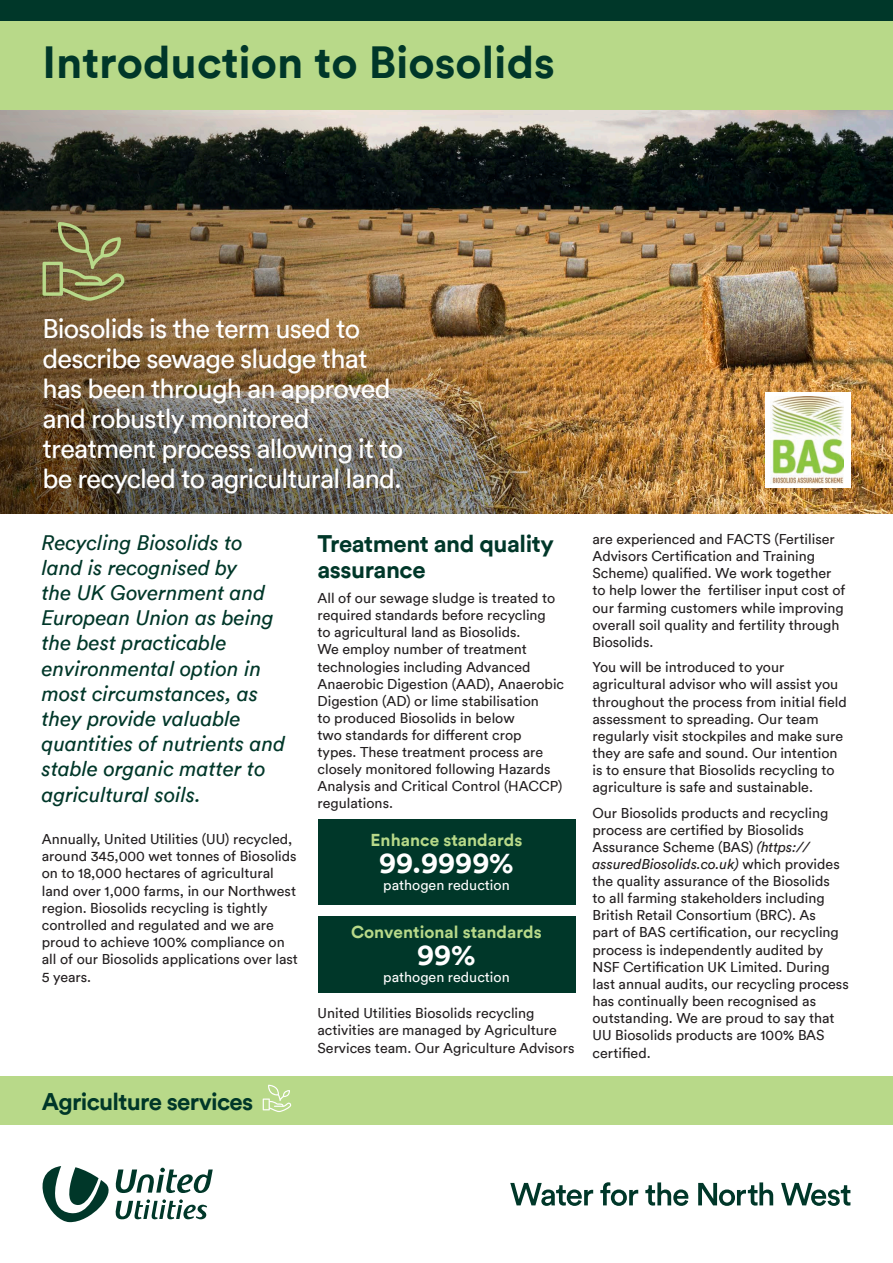
<style>
.page{position:relative;width:893px;height:1263px;background:#fff}
.page>*{position:absolute;margin:0;border:0;box-sizing:border-box;transform-origin:0 0}
.t1{font:700 45px "Circular TT";color:#003729}
.t2{font:700 29.25px "Circular TT";color:#fff}
.t3{font:27px/30px "Circular TT";letter-spacing:-.03em;color:#fff}
.t4{font:700 24.15px "Circular TT";letter-spacing:-.03em;color:#003729}
.t5{font:700 24px/25.5px "Circular TT";letter-spacing:-.02em;color:#003729}
.t6{font:italic 21px/25.2px "Circular TT";color:#003729}
.t7{font:700 17.25px "Circular TT";color:#b8d989}
.t8{font:14.25px/17.1px "Circular TT";color:#231f20}
.t9{font:14.25px "Circular TT";color:#fff}
.s1{font-style:italic}
</style>
<div class="page">
<div style="left:0;top:0;width:893px;height:86px;background:#003729"></div>
<div style="left:0;top:21px;width:893px;height:90px;background:#b8d989"></div>
<div style="left:0;top:1076px;width:893px;height:49px;background:#b8d989"></div>
<svg style="left:263px;top:1085px;width:28px;height:27px"></svg>
<svg style="left:510px;top:1182px;width:340px;height:24px"></svg>
<svg style="left:43px;top:1166px;width:170px;height:56px"></svg>
<img style="left:755px;top:111px;width:138px;height:402px">
<img style="left:0;top:111px;width:755px;height:402px">
<div style="left:317px;top:820px;width:258px;height:85px;background:#003729"></div>
<div style="left:317px;top:916px;width:258px;height:77px;background:#003729"></div>
<svg style="left:43px;top:222px;width:81px;height:79px;background:#877b4b"></svg>
<div style="left:765px;top:392px;width:85px;height:96px;background:#fff"></div>
<img style="left:770px;top:397px;width:74px;height:87px">
<p class="t1" style="left:43px;top:33px;width:514px">Introduction to Biosolids</p>
<p class="t3" style="left:43px;top:313px;width:362px">Biosolids is the term used to describe sewage sludge that has been through an approved and robustly monitored treatment process allowing it to be recycled to agricultural land.</p>
<p class="t6" style="left:42px;top:529px;width:245px">Recycling Biosolids to land is recognised by<br>the UK Government and<br>European Union as being the best practicable environmental option in most circumstances, as they provide valuable quantities of nutrients and stable organic matter to agricultural soils.</p>
<p class="t8" style="left:42px;top:830px;width:258px">Annually, United Utilities (UU) recycled, around 345,000 wet tonnes of Biosolids on to 18,000 hectares of agricultural land over 1,000 farms, in our Northwest region. Biosolids recycling is tightly controlled and regulated and we are proud to achieve 100% compliance on all of our Biosolids applications over last 5 years.</p>
<h3 class="t4" style="left:42px;top:1086px;width:213px">Agriculture services</h3>
<p class="t5" style="left:317px;top:530px;width:238px">Treatment and quality assurance</p>
<p class="t8" style="left:317px;top:589px;width:248px">All of our sewage sludge is treated to required standards before recycling<br>to agricultural land as Biosolids.<br>We employ number of treatment technologies including Advanced Anaerobic Digestion (AAD), Anaerobic Digestion (AD) or lime stabilisation<br>to produced Biosolids in below<br>two standards for different crop types. These treatment process are closely monitored following Hazards Analysis and Critical Control (HACCP) regulations.</p>
<p class="t7" style="left:371px;top:828px;width:153px">Enhance standards</p>
<p class="t2" style="left:379px;top:843px;width:136px">99.9999%</p>
<p class="t9" style="left:383px;top:876px;width:128px">pathogen reduction</p>
<p class="t7" style="left:351px;top:921px;width:192px">Conventional standards</p>
<p class="t2" style="left:417px;top:936px;width:60px">99%</p>
<p class="t9" style="left:383px;top:968px;width:128px">pathogen reduction</p>
<p class="t8" style="left:317px;top:1004px;width:258px">United Utilities Biosolids recycling activities are managed by Agriculture<br>Services team. Our Agriculture Advisors</p>
<p class="t8" style="left:592px;top:530px;width:254px">are experienced and FACTS (Fertiliser Advisors Certification and Training Scheme) qualified. We work together to help lower the fertiliser input cost of our farming customers while improving overall soil quality and fertility through Biosolids.</p>
<p class="t8" style="left:592px;top:659px;width:256px">You will be introduced to your agricultural advisor who will assist you throughout the process from initial field assessment to spreading. Our team regularly visit stockpiles and make sure they are safe and sound. Our intention is to ensure that Biosolids recycling to agriculture is safe and sustainable.</p>
<p class="t8" style="left:592px;top:804px;width:258px">Our Biosolids products and recycling process are certified by Biosolids Assurance Scheme (BAS) <span class="s1">(https:// assuredBiosolids.co.uk)</span> which provides the quality assurance of the Biosolids<br>to all farming stakeholders including British Retail Consortium (BRC). As<br>part of BAS certification, our recycling process is independently audited by NSF Certification UK Limited. During last annual audits, our recycling process has continually been recognised as outstanding. We are proud to say that UU Biosolids products are 100% BAS certified.</p>
</div>
